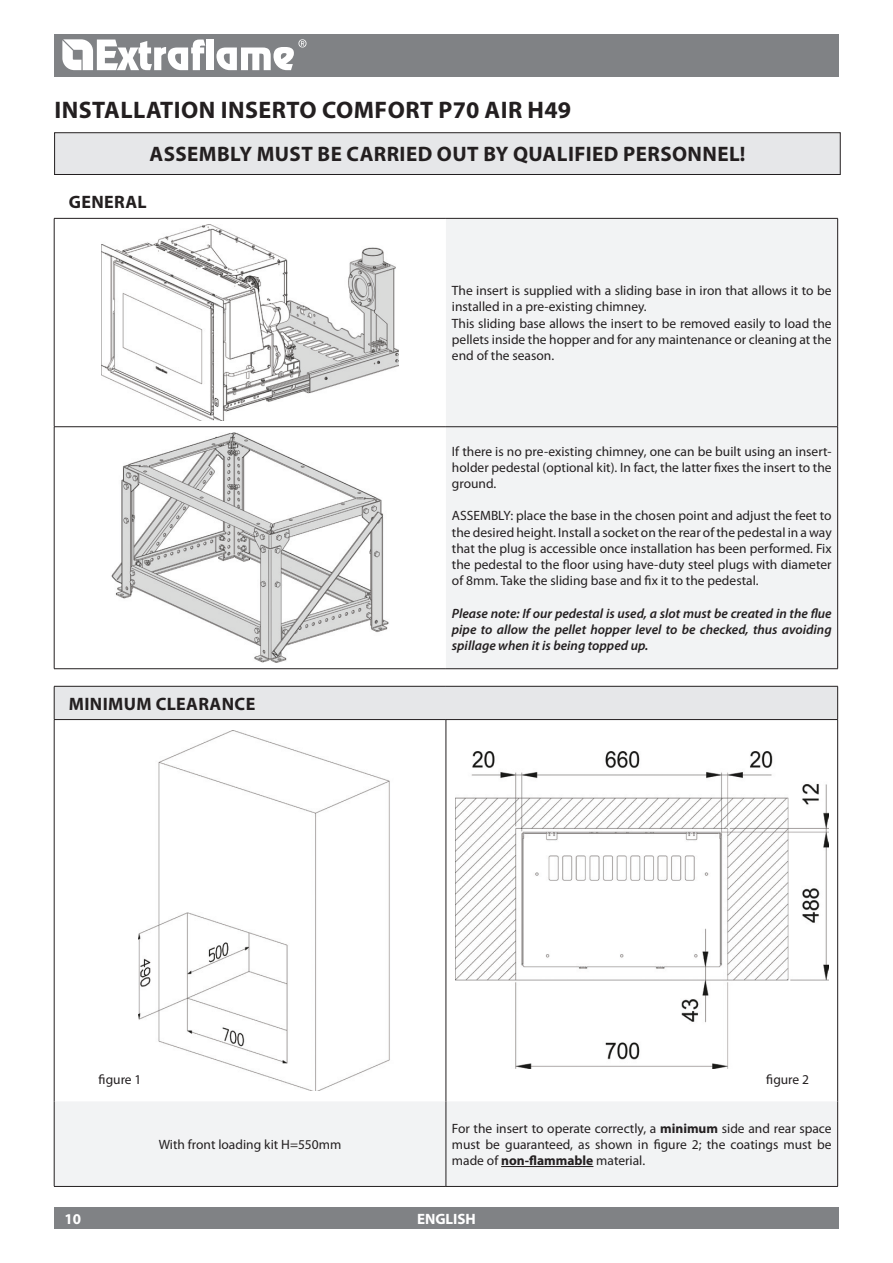
<style>
.page{position:relative;width:893px;height:1263px;background:#fff}
.page>*{position:absolute;margin:0;border:0;box-sizing:border-box;transform-origin:0 0}
.t1{font:700 24px "Myriad Pro";letter-spacing:.02em;color:#231f20}
.t2{font:700 21px "Myriad Pro";letter-spacing:.02em;color:#231f20}
.t3{font:700 18px "Myriad Pro";color:#231f20}
.t4{font:700 15px "Myriad Pro";color:#fff}
.t5{font:13.5px/16.2px "Myriad Pro";color:#231f20;text-align:justify}
.t6{font:italic 600 13.5px/16.2px "Myriad Pro";color:#231f20;text-align:justify}
.s1{font-weight:700}
</style>
<div class="page">
<div style="left:54px;top:34px;width:785px;height:43px;background:#808285"></div>
<div style="left:54px;top:1208px;width:785px;height:21px;background:#808285"></div>
<svg style="left:62px;top:39px;width:143px;height:31px"></svg>
<div style="left:207px;top:40px;width:7px;height:30px;background:#fff"></div>
<svg style="left:216px;top:39px;width:90px;height:31px"></svg>
<div style="left:54px;top:686px;width:784px;height:33px;background:#e6e7e9"></div>
<div style="left:55px;top:1101px;width:782px;height:85px;background:#f2f3f4"></div>
<hr style="left:837px;top:686px;width:1px;height:33px;background:#231f20">
<hr style="left:54px;top:720px;width:1px;height:381px;background:#231f20">
<hr style="left:446px;top:720px;width:1px;height:381px;background:#231f20">
<hr style="left:837px;top:720px;width:1px;height:381px;background:#231f20">
<hr style="left:54px;top:1101px;width:1px;height:85px;background:#231f20">
<hr style="left:446px;top:1101px;width:1px;height:85px;background:#231f20">
<hr style="left:837px;top:1101px;width:1px;height:85px;background:#231f20">
<hr style="left:54px;top:1186px;width:392px;height:1px;background:#231f20">
<hr style="left:446px;top:1186px;width:392px;height:1px;background:#231f20">
<hr style="left:54px;top:686px;width:392px;height:1px;background:#231f20">
<hr style="left:54px;top:686px;width:1px;height:33px;background:#231f20">
<hr style="left:446px;top:686px;width:392px;height:1px;background:#231f20">
<hr style="left:54px;top:719px;width:392px;height:1px;background:#231f20">
<hr style="left:446px;top:719px;width:392px;height:1px;background:#231f20">
<img style="left:139px;top:730px;width:251px;height:360px">
<img style="left:455px;top:751px;width:373px;height:317px">
<hr style="left:501px;top:1166px;width:92px;height:1px;background:#231f20">
<div style="left:446px;top:219px;width:391px;height:449px;background:#f2f3f4"></div>
<hr style="left:54px;top:218px;width:392px;height:1px;background:#231f20">
<hr style="left:446px;top:218px;width:392px;height:1px;background:#231f20">
<hr style="left:54px;top:426px;width:392px;height:1px;background:#231f20">
<hr style="left:446px;top:426px;width:392px;height:1px;background:#231f20">
<hr style="left:54px;top:668px;width:392px;height:1px;background:#231f20">
<hr style="left:446px;top:668px;width:392px;height:1px;background:#231f20">
<hr style="left:54px;top:219px;width:1px;height:207px;background:#231f20">
<hr style="left:837px;top:219px;width:1px;height:207px;background:#231f20">
<hr style="left:54px;top:427px;width:1px;height:241px;background:#231f20">
<hr style="left:837px;top:427px;width:1px;height:241px;background:#231f20">
<img style="left:102px;top:225px;width:296px;height:195px">
<img style="left:111px;top:433px;width:278px;height:230px">
<div style="left:55px;top:133px;width:785px;height:41px;background:#e6e7e9"></div>
<div style="left:54px;top:132px;width:787px;height:43px;border:1px solid #231f20"></div>
<h1 class="t1" style="left:54px;top:94px;width:518px">INSTALLATION INSERTO COMFORT P70 AIR H49</h1>
<h2 class="t2" style="left:149px;top:141px;width:53px">ASSEMB</h2>
<h2 class="t2" style="left:230px;top:141px;width:130px">LY MUST BE CARRIED</h2>
<h2 class="t2" style="left:437px;top:141px;width:142px">OUT BY QUALIFIED</h2>
<h2 class="t2" style="left:623px;top:141px;width:79px">PERSONNE</h2>
<h2 class="t2" style="left:729px;top:141px;width:18px">L!</h2>
<h3 class="t3" style="left:69px;top:191px;width:25px">GENERA</h3>
<h3 class="t3" style="left:138px;top:191px;width:11px">L</h3>
<h3 class="t3" style="left:69px;top:692px;width:12px">MINIM</h3>
<h3 class="t3" style="left:124px;top:692px;width:65px">UM CLEARANCE</h3>
<p class="t5" style="left:452px;top:282px;width:381px;text-align:left">The insert is supplied with a sliding base in iron that allows it to be installed in a pre-existing chimney.<br>This sliding base allows the insert to be removed easily to load the pellets inside the hopper and for any maintenance or cleaning at the end of the season.</p>
<p class="t5" style="left:452px;top:443px;width:381px">If there is no pre-existing chimney, one can be built using an insert&shy;holder pedestal (optional kit). In fact, the latter fixes the insert to the ground.</p>
<p class="t5" style="left:452px;top:507px;width:381px">ASSEMBLY: place the base in the chosen point and adjust the feet to the desired height. Install a socket on the rear of the pedestal in a way that the plug is accessible once installation has been performed. Fix the pedestal to the floor using have-duty steel plugs with diameter of 8mm. Take the sliding base and fix it to the pedestal.</p>
<p class="t6" style="left:452px;top:605px;width:381px">Please note: If our pedestal is used, a slot must be created in the flue pipe to allow the pellet hopper level to be checked, thus avoiding spillage when it is being topped up.</p>
<p class="t5" style="left:99px;top:1071px;width:44px">figure 1</p>
<p class="t5" style="left:766px;top:1071px;width:44px">figure 2</p>
<p class="t5" style="left:159px;top:1136px;width:184px">With front loading kit H=550mm</p>
<p class="t5" style="left:452px;top:1120px;width:381px">For the insert to operate correctly, a <span class="s1">MINIMUM</span> side and rear space must be guaranteed, as shown in figure 2; the coatings must be made of <span class="s1">NON-FLAMMABLE</span> material.</p>
<p class="t4" style="left:65px;top:1209px;width:18px">10</p>
<p class="t4" style="left:417px;top:1209px;width:60px">ENGLISH</p>
</div>
